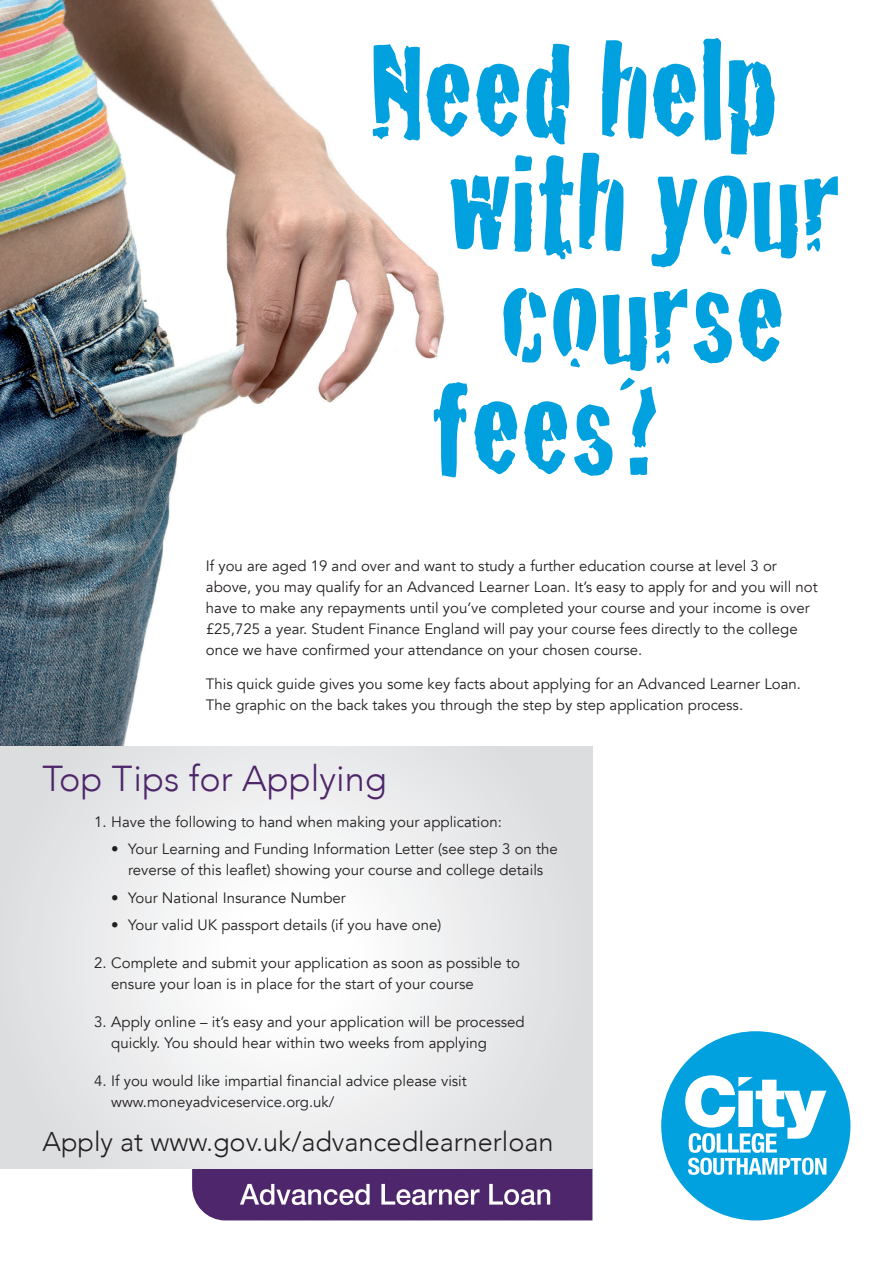
<style>
.page{position:relative;width:893px;height:1263px;background:#fff}
.page>*{position:absolute;margin:0;border:0;box-sizing:border-box;transform-origin:0 0}
.t1{font:142.5px "Cracked";color:#00a1de}
.t2{font:300 36px "Avenir";color:#4d266a}
.t3{font:300 27px "Avenir";color:#231f20}
.t4{font:15px/21px "Avenir";color:#231f20}
</style>
<div class="page">
<img style="left:0;top:0;width:445px;height:746px">
<img style="left:192px;top:1169px;width:400px;height:51px">
<svg style="left:0;top:746px;width:592px;height:423px"></svg>
<div style="left:661px;top:1031px;width:189px;height:189px;background:#00a1de;border-radius:50%"></div>
<svg style="left:685px;top:1075px;width:141px;height:100px"></svg>
<p class="t1" style="left:369px;top:-22px;width:410px">Need help</p>
<p class="t1" style="left:447px;top:91px;width:395px">with your</p>
<p class="t1" style="left:500px;top:203px;width:287px">course</p>
<p class="t1" style="left:430px;top:316px;width:231px">fees?</p>
<p class="t4" style="left:206px;top:555px;width:613px">If you are aged 19 and over and want to study a further education course at level 3 or above, you may qualify for an Advanced Learner Loan. It’s easy to apply for and you will not have to make any repayments until you’ve completed your course and your income is over £25,725 a year. Student Finance England will pay your course fees directly to the college once we have confirmed your attendance on your chosen course.</p>
<p class="t4" style="left:206px;top:673px;width:597px">This quick guide gives you some key facts about applying for an Advanced Learner Loan.<br>The graphic on the back takes you through the step by step application process.</p>
<p class="t2" style="left:43px;top:757px;width:346px">Top Tips for Applying</p>
<p class="t4" style="left:94px;top:812px;width:409px">1. Have the following to hand when making your application:</p>
<p class="t4" style="left:111px;top:839px;width:448px;text-align:center">• Your Learning and Funding Information Letter (see step 3 on the reverse of this leaflet) showing your course and college details</p>
<p class="t4" style="left:111px;top:887px;width:236px">• Your National Insurance Number</p>
<p class="t4" style="left:111px;top:915px;width:332px">• Your valid UK passport details (if you have one)</p>
<p class="t4" style="left:111px;top:953px;width:410px;text-indent:-17px">2. Complete and submit your application as soon as possible to ensure your loan is in place for the start of your course</p>
<p class="t4" style="left:111px;top:1012px;width:415px;text-indent:-17px">3. Apply online – it’s easy and your application will be processed quickly. You should hear within two weeks from applying</p>
<p class="t4" style="left:111px;top:1071px;width:357px;text-indent:-17px">4. If you would like impartial financial advice please visit www.moneyadviceservice.org.uk/</p>
<p class="t3" style="left:43px;top:1126px;width:513px">Apply at www.gov.uk/advancedlearnerloan</p>
</div>
